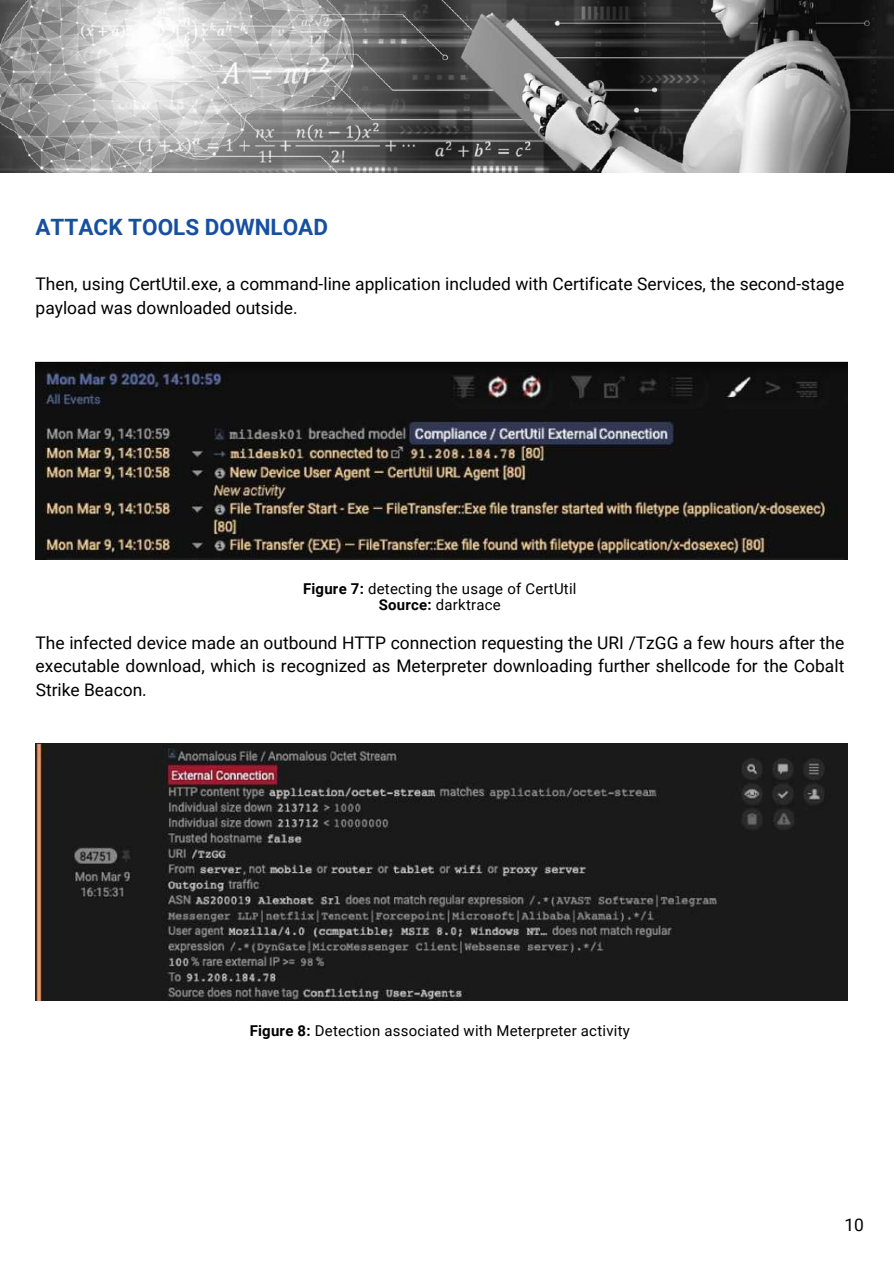
<style>
.page{position:relative;width:894px;height:1264px;background:#fff}
.page>*{position:absolute;margin:0;border:0;box-sizing:border-box;transform-origin:0 0}
.t1{font:700 22.5px "Roboto";color:#1750a1}
.t2{font:17.4px/23.5px "Roboto";color:#000}
.t3{font:15px/15.8px "Roboto";letter-spacing:.015em;color:#000;text-align:center}
.s1{font-weight:700}
</style>
<div class="page">
<img style="left:0;top:0;width:893px;height:172px">
<img style="left:35px;top:361px;width:812px;height:198px">
<img style="left:35px;top:743px;width:812px;height:257px">
<p class="t1" style="left:35px;top:212px;width:294px">ATTACK TOOLS DOWNLOAD</p>
<p class="t2" style="left:35px;top:271px;width:810px">Then, using CertUtil.exe, a command-line application included with Certificate Services, the second-stage payload was downloaded outside.</p>
<p class="t3" style="left:303px;top:580px;width:275px"><span class="s1">Figure 7:</span> detecting the usage of CertUtil<br><span class="s1">Source:</span> darktrace</p>
<p class="t2" style="left:35px;top:630px;width:810px;text-align:justify">The infected device made an outbound HTTP connection requesting the URI /TzGG a few hours after the executable download, which is recognized as Meterpreter downloading further shellcode for the Cobalt Strike Beacon.</p>
<p class="t3" style="left:249px;top:1021px;width:381px"><span class="s1">Figure 8:</span> Detection associated with Meterpreter activity</p>
<p class="t2" style="left:844px;top:1212px;width:21px">10</p>
</div>
